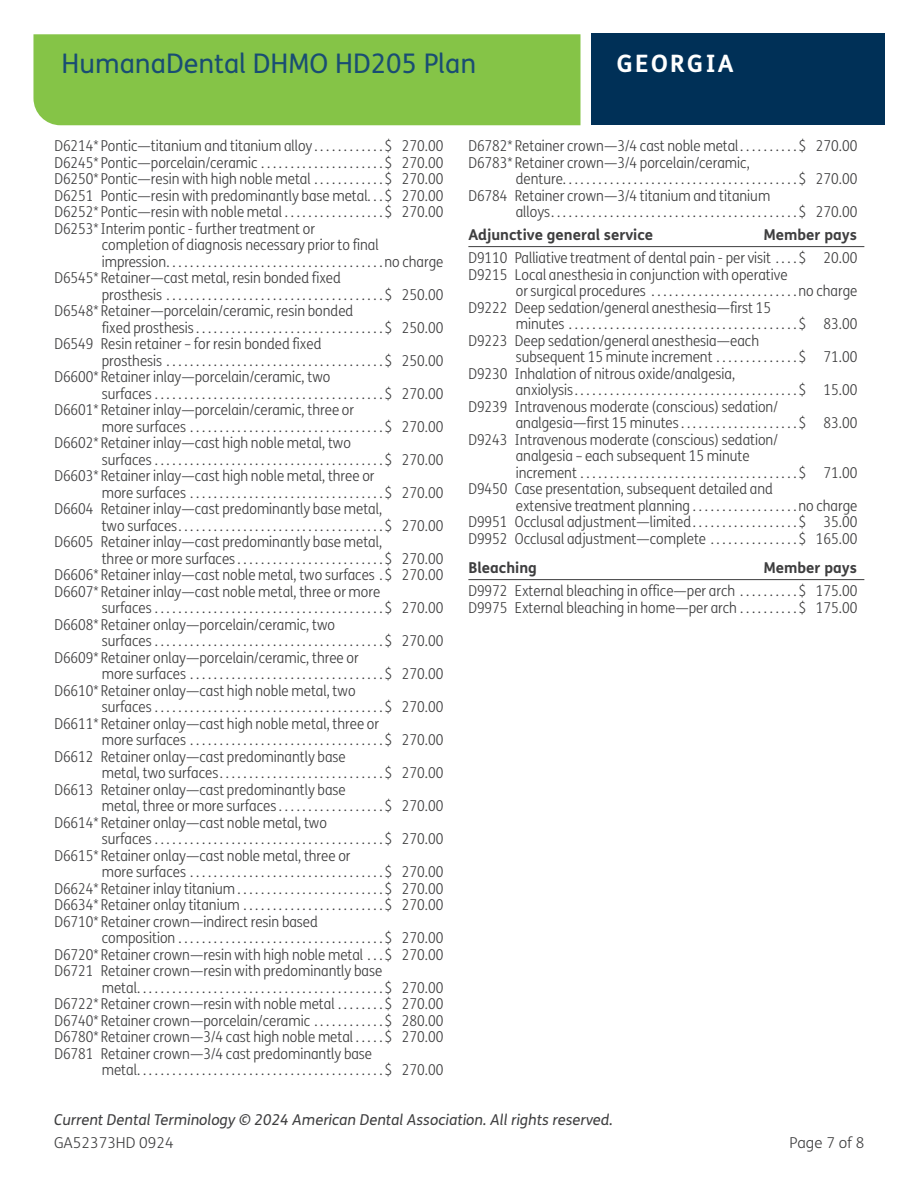
<style>
.page{position:relative;width:918px;height:1188px;background:#fff}
.page>*{position:absolute;margin:0;border:0;box-sizing:border-box;transform-origin:0 0}
.t1{font:27px "FS Humana";color:#194d73}
.t2{font:700 24px "FS Humana";letter-spacing:.1em;color:#fff}
.chart_body{font:300 15px/16.5px "FS Humana Condensed";color:#3e3e3f}
.t3{font:italic 15px "FS Humana";color:#3e3e3f}
.chart_heading{font:700 15px "FS Humana";color:#3e3e3f}
.t4{font:300 15px "FS Humana";color:#3e3e3f}
</style>
<div class="page">
<div style="left:33px;top:34px;width:547px;height:91px;background:#85c447"></div>
<div style="left:591px;top:33px;width:294px;height:92px;background:#003057"></div>
<hr style="left:468px;top:246px;width:396px;height:1px;background:#3e3e3f">
<hr style="left:468px;top:579px;width:396px;height:1px;background:#3e3e3f">
<h1 class="t1" style="left:62px;top:45px;width:416px">HumanaDental DHMO HD205 Plan</h1>
<h2 class="t2" style="left:617px;top:45px;width:119px">GEORGIA</h2>
<p class="chart_body" style="left:54px;top:137px;width:391px">D6214* Pontic—titanium and titanium alloy . . . . . . . . . . . $ 270.00</p>
<p class="chart_body" style="left:54px;top:154px;width:391px">D6245* Pontic—porcelain/ceramic . . . . . . . . . . . . . . . . . . . . $ 270.00</p>
<p class="chart_body" style="left:54px;top:170px;width:391px">D6250* Pontic—resin with high noble metal . . . . . . . . . . . $ 270.00</p>
<p class="chart_body" style="left:54px;top:187px;width:391px">D6251 Pontic—resin with predominantly base metal. . . $ 270.00</p>
<p class="chart_body" style="left:54px;top:203px;width:391px">D6252* Pontic—resin with noble metal . . . . . . . . . . . . . . . . $ 270.00</p>
<p class="chart_body" style="left:102px;top:220px;width:343px;text-indent:-47px">D6253*Interim pontic - further treatment or<br>completion of diagnosis necessary prior to final impression . . . . . . . . . . . . . . . . . . . . . . . . . . . . . . . . . . . . no charge</p>
<p class="chart_body" style="left:102px;top:269px;width:343px;text-indent:-47px">D6545* Retainer—cast metal, resin bonded fixed<br>prosthesis . . . . . . . . . . . . . . . . . . . . . . . . . . . . . . . . . . . . $ 250.00</p>
<p class="chart_body" style="left:102px;top:302px;width:343px;text-indent:-47px">D6548* Retainer—porcelain/ceramic, resin bonded<br>fixed prosthesis . . . . . . . . . . . . . . . . . . . . . . . . . . . . . . . $ 250.00</p>
<p class="chart_body" style="left:102px;top:335px;width:343px;text-indent:-47px">D6549 Resin retainer – for resin bonded fixed<br>prosthesis . . . . . . . . . . . . . . . . . . . . . . . . . . . . . . . . . . . . $ 250.00</p>
<p class="chart_body" style="left:102px;top:368px;width:343px;text-indent:-47px">D6600* Retainer inlay—porcelain/ceramic, two<br>surfaces . . . . . . . . . . . . . . . . . . . . . . . . . . . . . . . . . . . . . . $ 270.00</p>
<p class="chart_body" style="left:102px;top:401px;width:343px;text-indent:-47px">D6601* Retainer inlay—porcelain/ceramic, three or<br>more surfaces . . . . . . . . . . . . . . . . . . . . . . . . . . . . . . . . $ 270.00</p>
<p class="chart_body" style="left:102px;top:434px;width:343px;text-indent:-47px">D6602* Retainer inlay—cast high noble metal, two<br>surfaces . . . . . . . . . . . . . . . . . . . . . . . . . . . . . . . . . . . . . . $ 270.00</p>
<p class="chart_body" style="left:102px;top:467px;width:343px;text-indent:-47px">D6603* Retainer inlay—cast high noble metal, three or<br>more surfaces . . . . . . . . . . . . . . . . . . . . . . . . . . . . . . . . $ 270.00</p>
<p class="chart_body" style="left:102px;top:500px;width:343px;text-indent:-47px">D6604 Retainer inlay—cast predominantly base metal,<br>two surfaces . . . . . . . . . . . . . . . . . . . . . . . . . . . . . . . . . . $ 270.00</p>
<p class="chart_body" style="left:102px;top:533px;width:343px;text-indent:-47px">D6605 Retainer inlay—cast predominantly base metal,<br>three or more surfaces . . . . . . . . . . . . . . . . . . . . . . . . $ 270.00</p>
<p class="chart_body" style="left:54px;top:566px;width:391px">D6606* Retainer inlay—cast noble metal, two surfaces. $ 270.00</p>
<p class="chart_body" style="left:102px;top:583px;width:343px;text-indent:-47px">D6607* Retainer inlay—cast noble metal, three or more<br>surfaces . . . . . . . . . . . . . . . . . . . . . . . . . . . . . . . . . . . . . . $ 270.00</p>
<p class="chart_body" style="left:102px;top:616px;width:343px;text-indent:-47px">D6608* Retainer onlay—porcelain/ceramic, two<br>surfaces . . . . . . . . . . . . . . . . . . . . . . . . . . . . . . . . . . . . . . $ 270.00</p>
<p class="chart_body" style="left:102px;top:649px;width:343px;text-indent:-47px">D6609* Retainer onlay—porcelain/ceramic, three or<br>more surfaces . . . . . . . . . . . . . . . . . . . . . . . . . . . . . . . . $ 270.00</p>
<p class="chart_body" style="left:102px;top:682px;width:343px;text-indent:-47px">D6610* Retainer onlay—cast high noble metal, two<br>surfaces . . . . . . . . . . . . . . . . . . . . . . . . . . . . . . . . . . . . . . $ 270.00</p>
<p class="chart_body" style="left:102px;top:715px;width:343px;text-indent:-47px">D6611* Retainer onlay—cast high noble metal, three or<br>more surfaces . . . . . . . . . . . . . . . . . . . . . . . . . . . . . . . . $ 270.00</p>
<p class="chart_body" style="left:102px;top:748px;width:343px;text-indent:-47px">D6612 Retainer onlay—cast predominantly base<br>metal, two surfaces . . . . . . . . . . . . . . . . . . . . . . . . . . . $ 270.00</p>
<p class="chart_body" style="left:102px;top:781px;width:343px;text-indent:-47px">D6613 Retainer onlay—cast predominantly base<br>metal, three or more surfaces . . . . . . . . . . . . . . . . . $ 270.00</p>
<p class="chart_body" style="left:102px;top:814px;width:343px;text-indent:-47px">D6614* Retainer onlay—cast noble metal, two<br>surfaces . . . . . . . . . . . . . . . . . . . . . . . . . . . . . . . . . . . . . . $ 270.00</p>
<p class="chart_body" style="left:102px;top:847px;width:343px;text-indent:-47px">D6615* Retainer onlay—cast noble metal, three or<br>more surfaces . . . . . . . . . . . . . . . . . . . . . . . . . . . . . . . . $ 270.00</p>
<p class="chart_body" style="left:54px;top:880px;width:391px">D6624* Retainer inlay titanium . . . . . . . . . . . . . . . . . . . . . . . . $ 270.00</p>
<p class="chart_body" style="left:54px;top:896px;width:391px">D6634* Retainer onlay titanium . . . . . . . . . . . . . . . . . . . . . . . $ 270.00</p>
<p class="chart_body" style="left:102px;top:913px;width:343px;text-indent:-47px">D6710* Retainer crown—indirect resin based<br>composition . . . . . . . . . . . . . . . . . . . . . . . . . . . . . . . . . . $ 270.00</p>
<p class="chart_body" style="left:54px;top:946px;width:391px">D6720* Retainer crown—resin with high noble metal . . $ 270.00</p>
<p class="chart_body" style="left:102px;top:962px;width:343px;text-indent:-47px">D6721 Retainer crown—resin with predominantly base<br>metal . . . . . . . . . . . . . . . . . . . . . . . . . . . . . . . . . . . . . . . . . $ 270.00</p>
<p class="chart_body" style="left:54px;top:995px;width:391px">D6722* Retainer crown—resin with noble metal . . . . . . . $ 270.00</p>
<p class="chart_body" style="left:54px;top:1012px;width:391px">D6740* Retainer crown—porcelain/ceramic . . . . . . . . . . . $ 280.00</p>
<p class="chart_body" style="left:54px;top:1028px;width:391px">D6780* Retainer crown—3/4 cast high noble metal . . . . $ 270.00</p>
<p class="chart_body" style="left:102px;top:1045px;width:343px;text-indent:-47px">D6781 Retainer crown—3/4 cast predominantly base<br>metal . . . . . . . . . . . . . . . . . . . . . . . . . . . . . . . . . . . . . . . . . $ 270.00</p>
<p class="chart_body" style="left:468px;top:137px;width:391px">D6782* Retainer crown—3/4 cast noble metal . . . . . . . . . $ 270.00</p>
<p class="chart_body" style="left:516px;top:154px;width:343px;text-indent:-47px">D6783* Retainer crown—3/4 porcelain/ceramic,<br>denture . . . . . . . . . . . . . . . . . . . . . . . . . . . . . . . . . . . . . . . $ 270.00</p>
<p class="chart_body" style="left:516px;top:187px;width:343px;text-indent:-47px">D6784 Retainer crown—3/4 titanium and titanium<br>alloys . . . . . . . . . . . . . . . . . . . . . . . . . . . . . . . . . . . . . . . . . $ 270.00</p>
<p class="chart_heading" style="left:468px;top:223px;width:186px">Adjunctive general service</p>
<p class="chart_heading" style="left:763px;top:223px;width:95px">Member pays</p>
<p class="chart_body" style="left:468px;top:249px;width:391px">D9110 Palliative treatment of dental pain - per visit . . . $ 20.00</p>
<p class="chart_body" style="left:516px;top:266px;width:343px;text-indent:-47px">D9215 Local anesthesia in conjunction with operative<br>or surgical procedures . . . . . . . . . . . . . . . . . . . . . . . . no charge</p>
<p class="chart_body" style="left:516px;top:299px;width:343px;text-indent:-47px">D9222 Deep sedation/general anesthesia—first 15<br>minutes . . . . . . . . . . . . . . . . . . . . . . . . . . . . . . . . . . . . . . $ 83.00</p>
<p class="chart_body" style="left:516px;top:332px;width:343px;text-indent:-47px">D9223 Deep sedation/general anesthesia—each<br>subsequent 15 minute increment . . . . . . . . . . . . . $ 71.00</p>
<p class="chart_body" style="left:516px;top:365px;width:343px;text-indent:-47px">D9230 Inhalation of nitrous oxide/analgesia,<br>anxiolysis . . . . . . . . . . . . . . . . . . . . . . . . . . . . . . . . . . . . . $ 15.00</p>
<p class="chart_body" style="left:516px;top:398px;width:343px;text-indent:-47px">D9239 Intravenous moderate (conscious) sedation/ analgesia—first 15 minutes . . . . . . . . . . . . . . . . . . . $ 83.00</p>
<p class="chart_body" style="left:516px;top:431px;width:343px;text-indent:-47px">D9243 Intravenous moderate (conscious) sedation/<br>analgesia – each subsequent 15 minute<br>increment . . . . . . . . . . . . . . . . . . . . . . . . . . . . . . . . . . . . $ 71.00</p>
<p class="chart_body" style="left:516px;top:480px;width:343px;text-indent:-47px">D9450 Case presentation, subsequent detailed and<br>extensive treatment planning . . . . . . . . . . . . . . . . . no charge</p>
<p class="chart_body" style="left:468px;top:513px;width:391px">D9951 Occlusal adjustment—limited . . . . . . . . . . . . . . . . . $ 35.00</p>
<p class="chart_body" style="left:468px;top:530px;width:391px">D9952 Occlusal adjustment—complete . . . . . . . . . . . . . . $ 165.00</p>
<p class="chart_heading" style="left:468px;top:556px;width:70px">Bleaching</p>
<p class="chart_heading" style="left:763px;top:556px;width:95px">Member pays</p>
<p class="chart_body" style="left:468px;top:582px;width:391px">D9972 External bleaching in office—per arch . . . . . . . . . $ 175.00</p>
<p class="chart_body" style="left:468px;top:599px;width:391px">D9975 External bleaching in home—per arch . . . . . . . . . $ 175.00</p>
<p class="t3" style="left:54px;top:1110px;width:560px">Current Dental Terminology © 2024 American Dental Association. All rights reserved.</p>
<p class="t4" style="left:54px;top:1132px;width:121px">GA52373HD 0924</p>
<p class="t4" style="left:790px;top:1132px;width:76px">Page 7 of 8</p>
</div>
